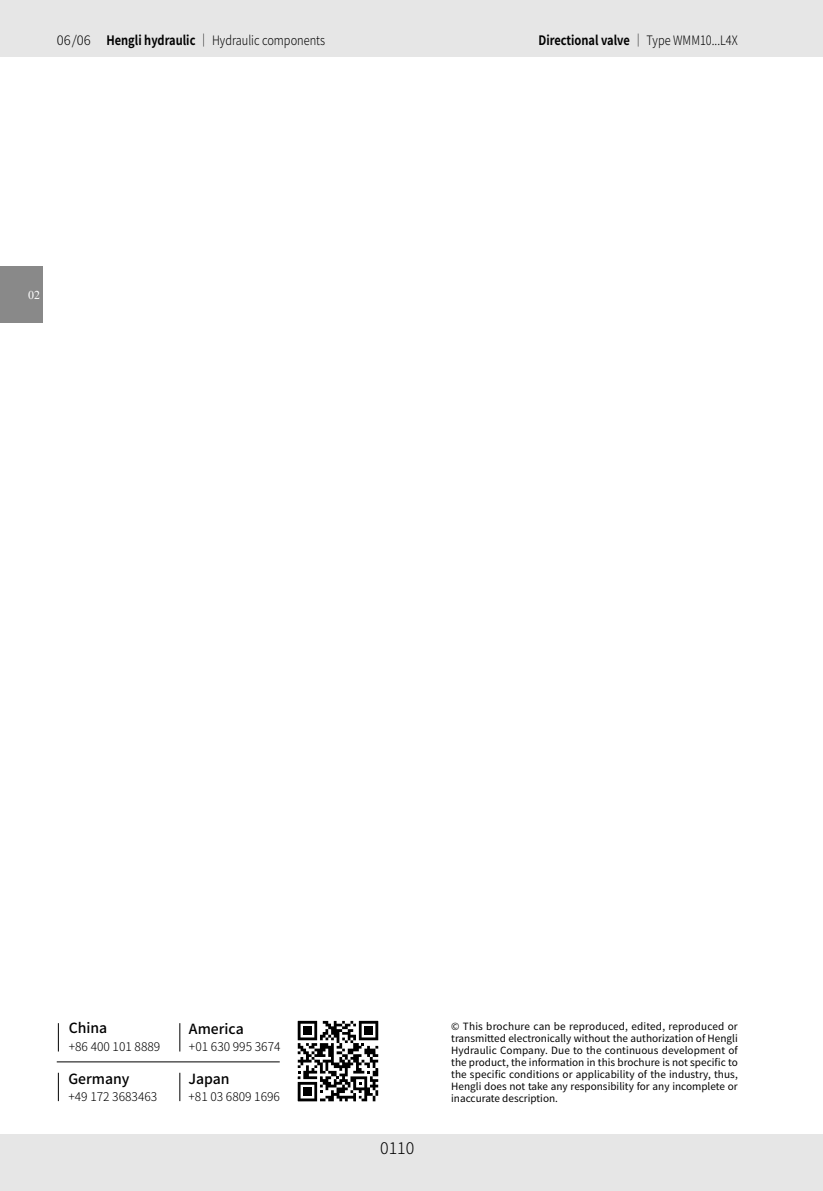
<style>
.page{position:relative;width:823px;height:1191px;background:#fff}
.page>*{position:absolute;margin:0;border:0;box-sizing:border-box;transform-origin:0 0}
.t1{font:300 16px "Noto Sans Hans";color:#000}
.表格{font:500 14px "Noto Sans Hans";color:#000}
.t2{font:300 13px "Noto Sans Hans";color:#000;scale:.85 1}
.t3{font:700 13px "Noto Sans Hans";color:#000;scale:.85 1}
.t4{font:300 13px "Noto Sans Hans";color:#000}
.表格-2{font:300 12px "Noto Sans Hans";color:#000}
.t5{font:12px "Times New Roman";color:#fff}
.正文{font:10px/12px "Noto Sans Hans";color:#000;text-align:justify}
.s1{font-weight:700}
.s2{font-weight:300}
</style>
<div class="page">
<div style="left:0;top:1134px;width:822px;height:57px;background:#e6e6e6"></div>
<div style="left:0;top:266px;width:43px;height:57px;background:#898989"></div>
<hr style="left:822px;top:227px;width:1px;height:384px;background:#dcdddd">
<div style="left:0;top:0;width:822px;height:57px;background:#e6e6e6"></div>
<hr style="left:57px;top:1061px;width:222px;height:1px;background:#000">
<svg style="left:58px;top:1023px;width:1px;height:28px"></svg>
<svg style="left:58px;top:1072px;width:1px;height:29px"></svg>
<svg style="left:179px;top:1023px;width:1px;height:28px"></svg>
<svg style="left:179px;top:1072px;width:1px;height:29px"></svg>
<svg style="left:297px;top:1020px;width:81px;height:81px"></svg>
<div style="left:303px;top:1087px;width:8px;height:8px;background:#000"></div>
<div style="left:364px;top:1026px;width:8px;height:8px;background:#000"></div>
<div style="left:303px;top:1026px;width:8px;height:8px;background:#000"></div>
<p class="t4" style="left:57px;top:33px;width:36px">06/06</p>
<p class="t2" style="left:106px;top:33px;width:258px"><span class="s1">Hengli hydraulic</span> ｜ Hydraulic components</p>
<p class="t3" style="left:538px;top:33px;width:236px">Directional valve <span class="s2">｜ Type WMM10...L4X</span></p>
<p class="t5" style="left:28px;top:287px;width:13px">02</p>
<p class="表格" style="left:69px;top:1020px;width:40px">China</p>
<p class="表格-2" style="left:69px;top:1040px;width:93px">+86 400 101 8889</p>
<p class="表格" style="left:68px;top:1071px;width:63px">Germany</p>
<p class="表格-2" style="left:68px;top:1090px;width:90px">+49 172 3683463</p>
<p class="表格" style="left:189px;top:1021px;width:56px">America</p>
<p class="表格-2" style="left:189px;top:1040px;width:93px">+01 630 995 3674</p>
<p class="表格" style="left:188px;top:1071px;width:43px">Japan</p>
<p class="表格-2" style="left:188px;top:1090px;width:93px">+81 03 6809 1696</p>
<h1 class="t1" style="left:380px;top:1139px;width:36px">0110</h1>
<p class="正文" style="left:451px;top:1020px;width:288px">© This brochure can be reproduced, edited, reproduced or transmitted electronically without the authorization of Hengli Hydraulic Company. Due to the continuous development of the product, the information in this brochure is not specific to the specific conditions or applicability of the industry, thus, Hengli does not take any responsibility for any incomplete or inaccurate description.</p>
</div>
